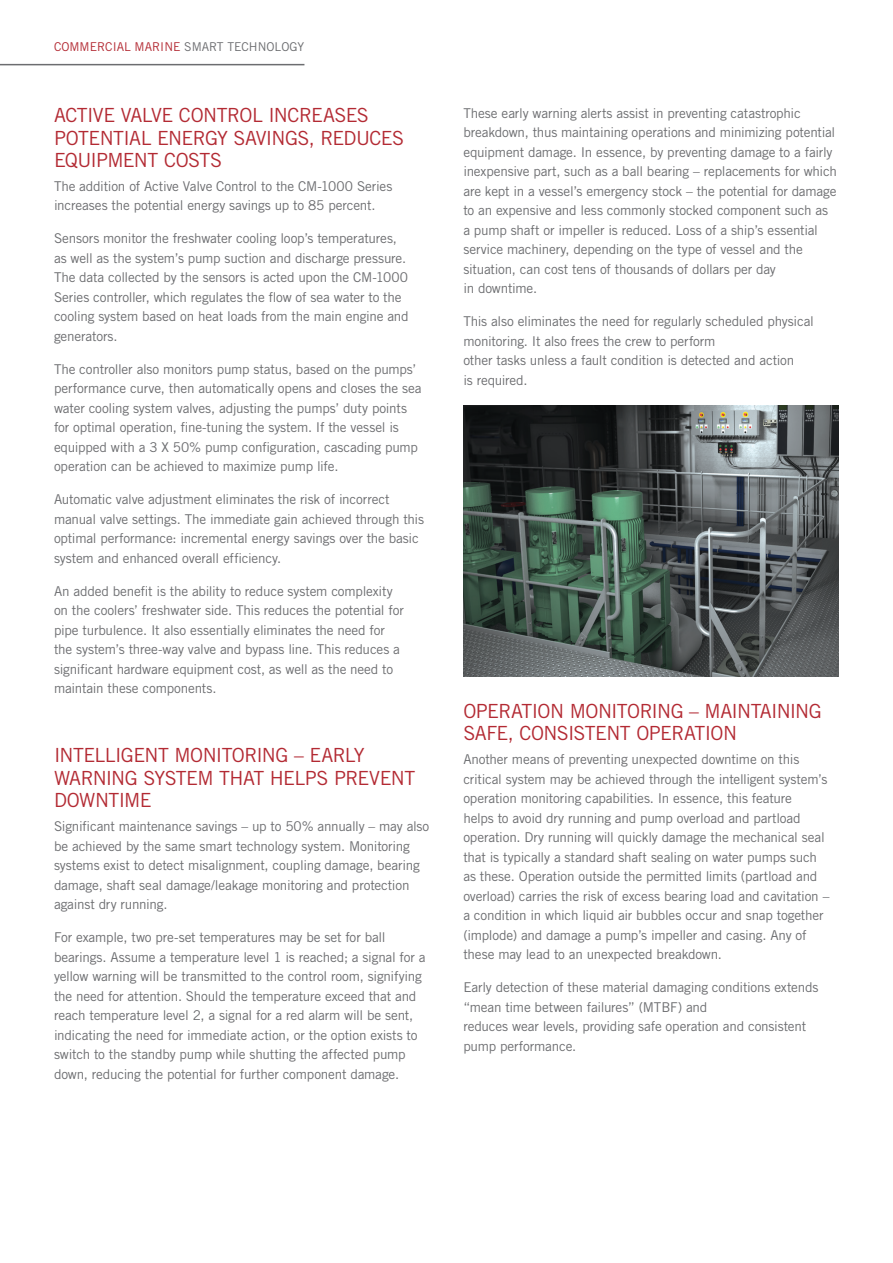
<style>
.page{position:relative;width:893px;height:1263px;background:#fff}
.page>*{position:absolute;margin:0;border:0;box-sizing:border-box;transform-origin:0 0}
.CIRCOR-Red_Caps_Subh{font:19.5px/22.5px "Trade Gothic LT Std";letter-spacing:-.035em;color:#b32a33}
.CIRCOR-Body_Copy{font:13.5px/19.5px "Trade Gothic LT Std";letter-spacing:-.015em;color:#6c6d70}
.t1{font:12.15px "Trade Gothic LT Std";color:#b32a33}
.s1{color:#6c6d70}
</style>
<div class="page">
<hr style="left:0;top:64px;width:304px;height:1px;background:#6c6d70">
<img style="left:463px;top:405px;width:376px;height:271px">
<p class="t1" style="left:54px;top:39px;width:252px">COMMERCIAL MARINE <span class="s1">SMART TECHNOLOGY</span></p>
<p class="CIRCOR-Red_Caps_Subh" style="left:54px;top:104px;width:351px">ACTIVE VALVE CONTROL INCREASES<br>POTENTIAL ENERGY SAVINGS, REDUCES<br>EQUIPMENT COSTS</p>
<p class="CIRCOR-Body_Copy" style="left:54px;top:176px;width:340px">The addition of Active Valve Control to the CM-1000 Series increases the potential energy savings up to 85 percent.</p>
<p class="CIRCOR-Body_Copy" style="left:54px;top:229px;width:356px">Sensors monitor the freshwater cooling loop’s temperatures, as well as the system’s pump suction and discharge pressure.<br>The data collected by the sensors is acted upon the CM-1000<br>Series controller, which regulates the flow of sea water to the cooling system based on heat loads from the main engine and generators.</p>
<p class="CIRCOR-Body_Copy" style="left:54px;top:359px;width:369px">The controller also monitors pump status, based on the pumps’ performance curve, then automatically opens and closes the sea water cooling system valves, adjusting the pumps’ duty points for optimal operation, fine-tuning the system. If the vessel is equipped with a 3 X 50% pump configuration, cascading pump operation can be achieved to maximize pump life.</p>
<p class="CIRCOR-Body_Copy" style="left:54px;top:490px;width:372px">Automatic valve adjustment eliminates the risk of incorrect manual valve settings. The immediate gain achieved through this optimal performance: incremental energy savings over the basic system and enhanced overall efficiency.</p>
<p class="CIRCOR-Body_Copy" style="left:54px;top:581px;width:351px">An added benefit is the ability to reduce system complexity on the coolers’ freshwater side. This reduces the potential for pipe turbulence. It also essentially eliminates the need for the system’s three-way valve and bypass line. This reduces a significant hardware equipment cost, as well as the need to maintain these components.</p>
<p class="CIRCOR-Red_Caps_Subh" style="left:54px;top:744px;width:363px">INTELLIGENT MONITORING – EARLY<br>WARNING SYSTEM THAT HELPS PREVENT<br>DOWNTIME</p>
<p class="CIRCOR-Body_Copy" style="left:54px;top:816px;width:377px">Significant maintenance savings – up to 50% annually – may also be achieved by the same smart technology system. Monitoring systems exist to detect misalignment, coupling damage, bearing damage, shaft seal damage/leakage monitoring and protection against dry running.</p>
<p class="CIRCOR-Body_Copy" style="left:54px;top:927px;width:373px">For example, two pre-set temperatures may be set for ball bearings. Assume a temperature level 1 is reached; a signal for a yellow warning will be transmitted to the control room, signifying the need for attention. Should the temperature exceed that and reach temperature level 2, a signal for a red alarm will be sent, indicating the need for immediate action, or the option exists to switch to the standby pump while shutting the affected pump down, reducing the potential for further component damage.</p>
<p class="CIRCOR-Body_Copy" style="left:463px;top:103px;width:375px">These early warning alerts assist in preventing catastrophic breakdown, thus maintaining operations and minimizing potential equipment damage. In essence, by preventing damage to a fairly inexpensive part, such as a ball bearing – replacements for which are kept in a vessel’s emergency stock – the potential for damage to an expensive and less commonly stocked component such as a pump shaft or impeller is reduced. Loss of a ship’s essential service machinery, depending on the type of vessel and the situation, can cost tens of thousands of dollars per day<br>in downtime.</p>
<p class="CIRCOR-Body_Copy" style="left:463px;top:312px;width:352px">This also eliminates the need for regularly scheduled physical monitoring. It also frees the crew to perform<br>other tasks unless a fault condition is detected and action<br>is required.</p>
<p class="CIRCOR-Red_Caps_Subh" style="left:463px;top:699px;width:360px">OPERATION MONITORING – MAINTAINING<br>SAFE, CONSISTENT OPERATION</p>
<p class="CIRCOR-Body_Copy" style="left:463px;top:749px;width:368px">Another means of preventing unexpected downtime on this critical system may be achieved through the intelligent system’s operation monitoring capabilities. In essence, this feature<br>helps to avoid dry running and pump overload and partload operation. Dry running will quickly damage the mechanical seal that is typically a standard shaft sealing on water pumps such as these. Operation outside the permitted limits (partload and overload) carries the risk of excess bearing load and cavitation – a condition in which liquid air bubbles occur and snap together (implode) and damage a pump’s impeller and casing. Any of these may lead to an unexpected breakdown.</p>
<p class="CIRCOR-Body_Copy" style="left:463px;top:977px;width:357px">Early detection of these material damaging conditions extends “mean time between failures” (MTBF) and<br>reduces wear levels, providing safe operation and consistent pump performance.</p>
</div>
